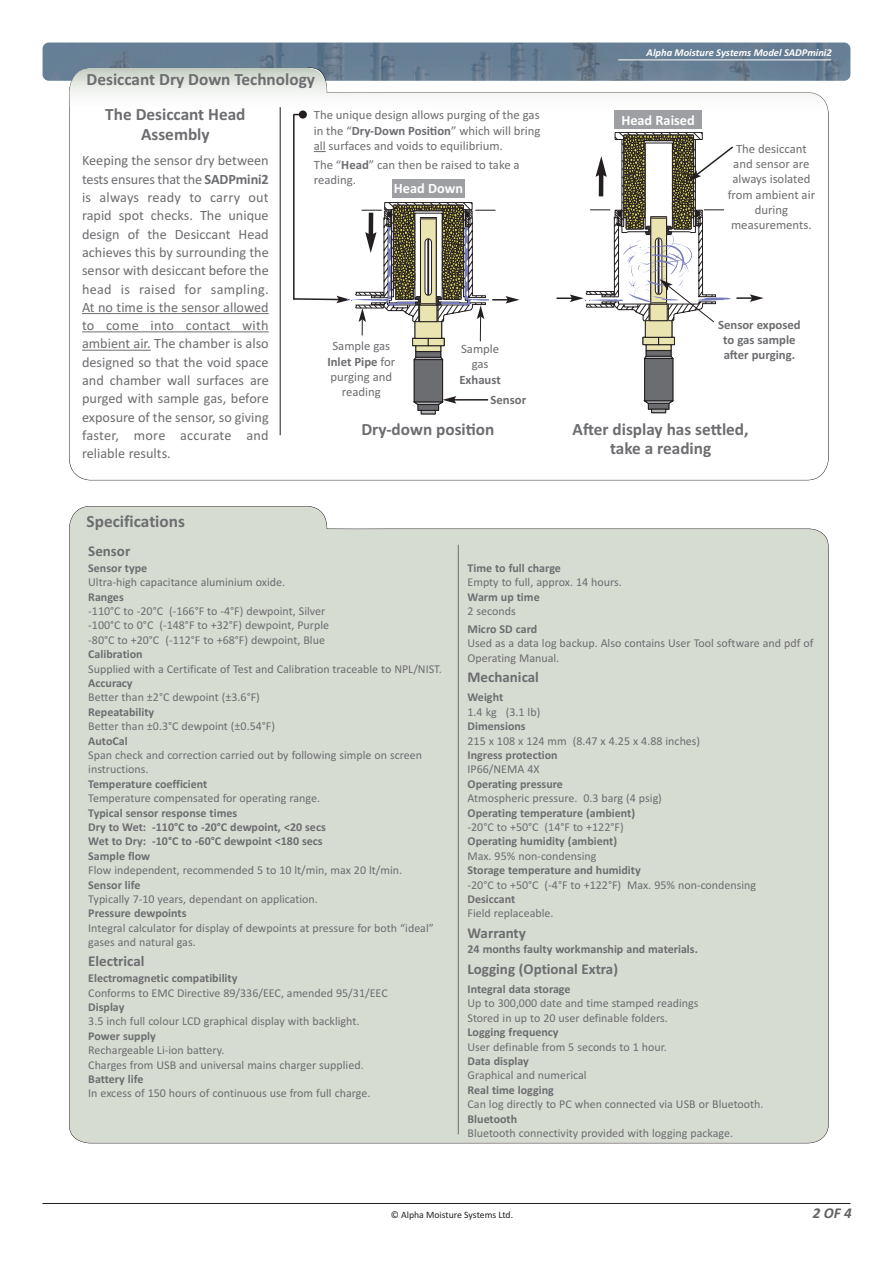
<style>
.page{position:relative;width:893px;height:1263px;background:#fff}
.page>*{position:absolute;margin:0;border:0;box-sizing:border-box;transform-origin:0 0}
.t1{font:700 17.25px/19.5px "Calibri";color:#6c6d70;text-align:center}
.t2{font:700 15px "Calibri";color:#6c6d70}
.t3{font:italic 700 15px "Calibri";color:#636366}
.t4{font:14.25px/18.3px "Calibri";color:#6c6d70;text-align:justify}
.t5{font:700 14.25px "Calibri";color:#fff}
.t6{font:12.75px/15.3px "Calibri";color:#6c6d70;text-align:center}
.t7{font:700 12.75px/15.3px "Calibri";color:#6c6d70;text-align:center}
.t8{font:12px/14.4px "Calibri";color:#6c6d70}
.t9{font:700 12px/14.4px "Calibri";color:#6c6d70}
.t10{font:italic 700 10.5px "Calibri";color:#fff}
.t11{font:9.75px "Calibri";color:#231f20}
.s1{font-weight:700}
</style>
<div class="page">
<img style="left:43px;top:43px;width:807px;height:38px;border-radius:6px">
<hr style="left:618px;top:60px;width:213px;height:1px;background:#fff">
<div style="left:69px;top:506px;width:760px;height:637px;background:#d7dcd3"></div>
<hr style="left:43px;top:1203px;width:807px;height:1px;background:#231f20">
<svg style="left:69px;top:61px;width:760px;height:419px"></svg>
<svg style="left:69px;top:68px;width:760px;height:43px"></svg>
<hr style="left:82px;top:313px;width:187px;height:1px;background:#6c6d70">
<hr style="left:82px;top:331px;width:187px;height:1px;background:#6c6d70">
<hr style="left:82px;top:350px;width:69px;height:1px;background:#6c6d70">
<svg style="left:314px;top:151px;width:12px;height:1px"></svg>
<hr style="left:280px;top:107px;width:1px;height:328px;background:#231f20">
<hr style="left:293px;top:114px;width:2px;height:186px;background:#231f20">
<div style="left:614px;top:111px;width:88px;height:18px;background:#9d9fa2"></div>
<svg style="left:292px;top:172px;width:227px;height:972px"></svg>
<svg style="left:556px;top:132px;width:208px;height:281px"></svg>
<hr style="left:458px;top:545px;width:1px;height:589px;background:#6c6d70">
<div style="left:299px;top:110px;width:8px;height:9px;background:#231f20;border-radius:50%"></div>
<h1 class="t1" style="left:87px;top:70px;width:230px">Desiccant Dry Down Technology</h1>
<p class="t10" style="left:647px;top:47px;width:187px">Alpha Moisture Systems Model SADPmini2</p>
<h1 class="t1" style="left:105px;top:104px;width:142px">The Desiccant Head<br>Assembly</h1>
<p class="t4" style="left:82px;top:151px;width:188px">Keeping the sensor dry between tests ensures that the <span class="s1">SADPmini2 </span>is always ready to carry out rapid spot checks. The unique design of the Desiccant Head achieves this by surrounding the sensor with desiccant before the head is raised for sampling.<br>At no time is the sensor allowed to come into contact with ambient air. The chamber is also designed so that the void space and chamber wall surfaces are purged with sample gas, before exposure of the sensor, so giving faster, more accurate and reliable results.</p>
<p class="t6" style="left:314px;top:107px;width:228px;text-align:justify">The unique design allows purging of the gas in the “<span class="s1">Dry-Down Position</span>” which will bring all surfaces and voids to equilibrium.</p>
<p class="t6" style="left:314px;top:157px;width:207px;text-align:left">The “<span class="s1">Head</span>” can then be raised to take a reading.</p>
<p class="t5" style="left:394px;top:180px;width:71px">Head Down</p>
<p class="t6" style="left:327px;top:338px;width:69px">Sample gas<br><span class="s1">Inlet Pipe</span> for purging and reading</p>
<p class="t6" style="left:461px;top:341px;width:40px">Sample gas</p>
<p class="t7" style="left:459px;top:372px;width:43px">Exhaust</p>
<p class="t7" style="left:490px;top:392px;width:37px">Sensor</p>
<p class="t5" style="left:621px;top:111px;width:75px">Head Raised</p>
<p class="t6" style="left:728px;top:141px;width:89px">The desiccant and sensor are always isolated from ambient air during measurements.</p>
<p class="t7" style="left:718px;top:317px;width:84px">Sensor exposed to gas sample after purging.</p>
<h1 class="t1" style="left:361px;top:419px;width:135px">Dry-down position</h1>
<h1 class="t1" style="left:573px;top:419px;width:178px">After display has settled, take a reading</h1>
<h1 class="t1" style="left:87px;top:511px;width:100px">Specifications</h1>
<p class="t2" style="left:88px;top:542px;width:44px">Sensor</p>
<p class="t9" style="left:88px;top:560px;width:60px">Sensor type</p>
<p class="t8" style="left:88px;top:575px;width:198px">Ultra-high capacitance aluminium oxide.</p>
<p class="t9" style="left:88px;top:589px;width:37px">Ranges</p>
<p class="t8" style="left:88px;top:604px;width:242px">-110°C to -20°C (-166°F to -4°F) dewpoint, Silver -100°C to 0°C (-148°F to +32°F) dewpoint, Purple -80°C to +20°C (-112°F to +68°F) dewpoint, Blue</p>
<p class="t9" style="left:88px;top:647px;width:56px">Calibration</p>
<p class="t8" style="left:88px;top:661px;width:355px">Supplied with a Certificate of Test and Calibration traceable to NPL/NIST.</p>
<p class="t9" style="left:88px;top:676px;width:46px">Accuracy</p>
<p class="t8" style="left:88px;top:690px;width:173px">Better than ±2°C dewpoint (±3.6°F)</p>
<p class="t9" style="left:88px;top:704px;width:68px">Repeatability</p>
<p class="t8" style="left:88px;top:719px;width:188px">Better than ±0.3°C dewpoint (±0.54°F)</p>
<p class="t9" style="left:88px;top:733px;width:41px">AutoCal</p>
<p class="t8" style="left:88px;top:748px;width:335px">Span check and correction carried out by following simple on screen instructions.</p>
<p class="t9" style="left:88px;top:776px;width:121px">Temperature coefficient</p>
<p class="t8" style="left:88px;top:791px;width:233px">Temperature compensated for operating range.</p>
<p class="t9" style="left:88px;top:805px;width:239px">Typical sensor response times<br>Dry to Wet: -110°C to -20°C dewpoint, &lt;20 secs<br>Wet to Dry: -10°C to -60°C dewpoint &lt;180 secs<br>Sample flow</p>
<p class="t8" style="left:88px;top:863px;width:315px">Flow independent, recommended 5 to 10 lt/min, max 20 lt/min.</p>
<p class="t9" style="left:88px;top:877px;width:54px">Sensor life</p>
<p class="t8" style="left:88px;top:892px;width:231px">Typically 7-10 years, dependant on application.</p>
<p class="t9" style="left:88px;top:906px;width:100px">Pressure dewpoints</p>
<p class="t8" style="left:88px;top:920px;width:347px">Integral calculator for display of dewpoints at pressure for both “ideal” gases and natural gas.</p>
<p class="t2" style="left:88px;top:952px;width:58px">Electrical</p>
<p class="t9" style="left:88px;top:971px;width:151px">Electromagnetic compatibility</p>
<p class="t8" style="left:88px;top:985px;width:301px">Conforms to EMC Directive 89/336/EEC, amended 95/31/EEC</p>
<p class="t9" style="left:88px;top:1000px;width:38px">Display</p>
<p class="t8" style="left:88px;top:1014px;width:273px">3.5 inch full colour LCD graphical display with backlight.</p>
<p class="t9" style="left:88px;top:1028px;width:69px">Power supply</p>
<p class="t8" style="left:88px;top:1043px;width:277px">Rechargeable Li-ion battery.<br>Charges from USB and universal mains charger supplied.</p>
<p class="t9" style="left:88px;top:1072px;width:57px">Battery life</p>
<p class="t8" style="left:88px;top:1086px;width:284px">In excess of 150 hours of continuous use from full charge.</p>
<p class="t9" style="left:468px;top:560px;width:95px">Time to full charge</p>
<p class="t8" style="left:468px;top:575px;width:156px">Empty to full, approx. 14 hours.</p>
<p class="t9" style="left:468px;top:589px;width:74px">Warm up time</p>
<p class="t8" style="left:468px;top:604px;width:50px">2 seconds</p>
<p class="t9" style="left:468px;top:622px;width:71px">Micro SD card</p>
<p class="t8" style="left:468px;top:636px;width:347px">Used as a data log backup. Also contains User Tool software and pdf of<br>Operating Manual.</p>
<p class="t2" style="left:468px;top:668px;width:73px">Mechanical</p>
<p class="t9" style="left:468px;top:690px;width:37px">Weight</p>
<p class="t8" style="left:468px;top:704px;width:74px">1.4 kg (3.1 lb)</p>
<p class="t9" style="left:468px;top:719px;width:60px">Dimensions</p>
<p class="t8" style="left:468px;top:733px;width:234px">215 x 108 x 124 mm (8.47 x 4.25 x 4.88 inches)</p>
<p class="t9" style="left:468px;top:748px;width:92px">Ingress protection</p>
<p class="t8" style="left:468px;top:762px;width:74px">IP66/NEMA 4X</p>
<p class="t9" style="left:468px;top:776px;width:97px">Operating pressure</p>
<p class="t8" style="left:468px;top:791px;width:196px">Atmospheric pressure. 0.3 barg (4 psig)</p>
<p class="t9" style="left:468px;top:805px;width:169px">Operating temperature (ambient)</p>
<p class="t8" style="left:468px;top:820px;width:158px">-20°C to +50°C (14°F to +122°F)</p>
<p class="t9" style="left:468px;top:834px;width:151px">Operating humidity (ambient)</p>
<p class="t8" style="left:468px;top:848px;width:131px">Max. 95% non-condensing</p>
<p class="t9" style="left:468px;top:863px;width:175px">Storage temperature and humidity</p>
<p class="t8" style="left:468px;top:877px;width:290px">-20°C to +50°C (-4°F to +122°F) Max. 95% non-condensing</p>
<p class="t9" style="left:468px;top:892px;width:49px">Desiccant</p>
<p class="t8" style="left:468px;top:906px;width:87px">Field replaceable.</p>
<p class="t2" style="left:468px;top:924px;width:60px">Warranty</p>
<p class="t9" style="left:468px;top:942px;width:232px">24 months faulty workmanship and materials.</p>
<p class="t2" style="left:468px;top:960px;width:152px">Logging (Optional Extra)</p>
<p class="t9" style="left:468px;top:982px;width:105px">Integral data storage</p>
<p class="t8" style="left:468px;top:996px;width:232px">Up to 300,000 date and time stamped readings<br>Stored in up to 20 user definable folders.</p>
<p class="t9" style="left:468px;top:1025px;width:93px">Logging frequency</p>
<p class="t8" style="left:468px;top:1039px;width:201px">User definable from 5 seconds to 1 hour.</p>
<p class="t9" style="left:468px;top:1054px;width:63px">Data display</p>
<p class="t8" style="left:468px;top:1068px;width:121px">Graphical and numerical</p>
<p class="t9" style="left:468px;top:1082px;width:88px">Real time logging</p>
<p class="t8" style="left:468px;top:1097px;width:298px">Can log directly to PC when connected via USB or Bluetooth.</p>
<p class="t9" style="left:468px;top:1111px;width:51px">Bluetooth</p>
<p class="t8" style="left:468px;top:1126px;width:267px">Bluetooth connectivity provided with logging package.</p>
<p class="t11" style="left:391px;top:1209px;width:124px">© Alpha Moisture Systems Ltd.</p>
<p class="t3" style="left:813px;top:1204px;width:40px">2OF4</p>
</div>
